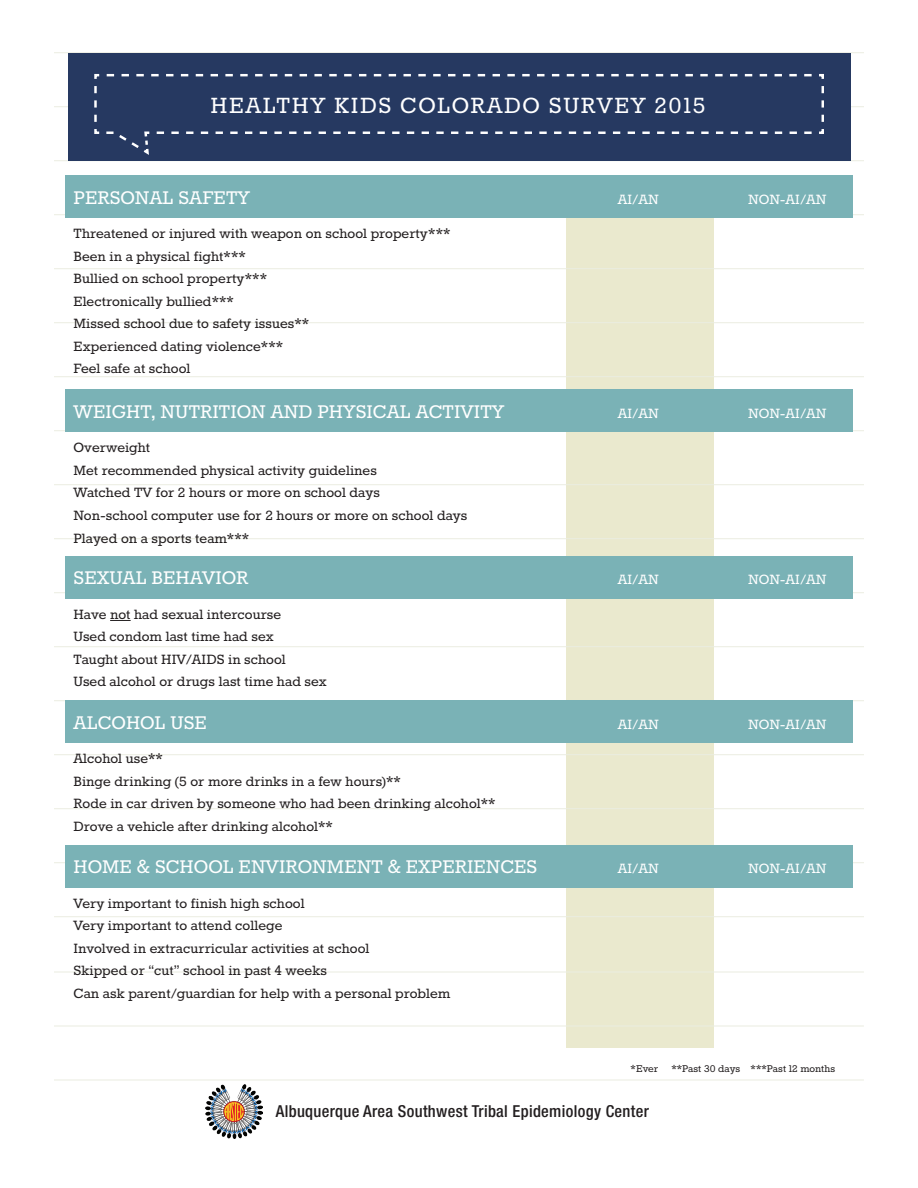
<style>
.page{position:relative;width:918px;height:1188px;background:#fff}
.page>*{position:absolute;margin:0;border:0;box-sizing:border-box;transform-origin:0 0}
.t1{font:27px "Rokkitt";letter-spacing:.06em;color:#fff}
.t2{font:22.5px "Rokkitt";letter-spacing:.005em;color:#fff}
.t3{font:16.5px/22.5px "Rokkitt";letter-spacing:.005em;color:#231f20}
.t4{font:16.5px "Rokkitt";letter-spacing:.005em;color:#fff}
.t5{font:500 condensed 16.5px "Helvetica Neue LT Std";letter-spacing:.02em;color:#231f20}
.t6{font:12px "Rokkitt";letter-spacing:.005em;color:#231f20}
</style>
<div class="page">
<div style="left:566px;top:180px;width:148px;height:868px;background:#eae9ce"></div>
<hr style="left:54px;top:106px;width:810px;height:1px;background:#ebede1">
<hr style="left:54px;top:160px;width:810px;height:1px;background:#ebede1">
<hr style="left:54px;top:214px;width:810px;height:1px;background:#ebede1">
<hr style="left:54px;top:268px;width:810px;height:1px;background:#ebede1">
<hr style="left:54px;top:322px;width:810px;height:1px;background:#ebede1">
<hr style="left:54px;top:376px;width:810px;height:1px;background:#ebede1">
<hr style="left:54px;top:430px;width:810px;height:1px;background:#ebede1">
<hr style="left:54px;top:484px;width:810px;height:1px;background:#ebede1">
<hr style="left:54px;top:538px;width:810px;height:1px;background:#ebede1">
<hr style="left:54px;top:592px;width:810px;height:1px;background:#ebede1">
<hr style="left:54px;top:646px;width:810px;height:1px;background:#ebede1">
<hr style="left:54px;top:700px;width:810px;height:1px;background:#ebede1">
<hr style="left:54px;top:754px;width:810px;height:1px;background:#ebede1">
<hr style="left:54px;top:808px;width:810px;height:1px;background:#ebede1">
<hr style="left:54px;top:862px;width:810px;height:1px;background:#ebede1">
<hr style="left:54px;top:916px;width:810px;height:1px;background:#ebede1">
<hr style="left:54px;top:972px;width:810px;height:1px;background:#ebede1">
<hr style="left:54px;top:1026px;width:810px;height:1px;background:#ebede1">
<hr style="left:54px;top:1080px;width:810px;height:1px;background:#ebede1">
<hr style="left:54px;top:52px;width:810px;height:1px;background:#ebede1">
<div style="left:65px;top:175px;width:788px;height:43px;background:#7ab2b6"></div>
<img style="left:206px;top:1084px;width:56px;height:54px">
<div style="left:65px;top:390px;width:788px;height:42px;background:#7ab2b6"></div>
<div style="left:65px;top:556px;width:788px;height:43px;background:#7ab2b6"></div>
<svg style="left:110px;top:620px;width:21px;height:1px"></svg>
<div style="left:65px;top:700px;width:788px;height:43px;background:#7ab2b6"></div>
<div style="left:65px;top:845px;width:788px;height:42px;background:#7ab2b6"></div>
<div style="left:68px;top:53px;width:783px;height:108px;background:#263961"></div>
<svg style="left:94px;top:74px;width:730px;height:81px"></svg>
<h1 class="t1" style="left:210px;top:93px;width:496px">HEALTHY KIDS COLORADO SURVEY 2015</h1>
<h2 class="t2" style="left:74px;top:187px;width:178px">PERSONAL SAFETY</h2>
<p class="t4" style="left:618px;top:191px;width:42px">AI/AN</p>
<p class="t4" style="left:748px;top:191px;width:80px">NON-AI/AN</p>
<p class="t3" style="left:74px;top:223px;width:378px">Threatened or injured with weapon on school property*** Been in a physical fight***<br>Bullied on school property***<br>Electronically bullied***<br>Missed school due to safety issues**<br>Experienced dating violence***<br>Feel safe at school</p>
<h2 class="t2" style="left:74px;top:401px;width:432px">WEIGHT, NUTRITION AND PHYSICAL ACTIVITY</h2>
<p class="t4" style="left:618px;top:406px;width:42px">AI/AN</p>
<p class="t4" style="left:748px;top:406px;width:80px">NON-AI/AN</p>
<p class="t3" style="left:74px;top:437px;width:395px">Overweight<br>Met recommended physical activity guidelines<br>Watched TV for 2 hours or more on school days<br>Non-school computer use for 2 hours or more on school days Played on a sports team***</p>
<h2 class="t2" style="left:74px;top:567px;width:176px">SEXUAL BEHAVIOR</h2>
<p class="t4" style="left:618px;top:572px;width:42px">AI/AN</p>
<p class="t4" style="left:748px;top:572px;width:80px">NON-AI/AN</p>
<p class="t3" style="left:74px;top:604px;width:255px">Have not had sexual intercourse<br>Used condom last time had sex<br>Taught about HIV/AIDS in school<br>Used alcohol or drugs last time had sex</p>
<h2 class="t2" style="left:74px;top:712px;width:135px">ALCOHOL USE</h2>
<p class="t4" style="left:618px;top:716px;width:42px">AI/AN</p>
<p class="t4" style="left:748px;top:716px;width:80px">NON-AI/AN</p>
<p class="t3" style="left:74px;top:748px;width:424px">Alcohol use**<br>Binge drinking (5 or more drinks in a few hours)**<br>Rode in car driven by someone who had been drinking alcohol** Drove a vehicle after drinking alcohol**</p>
<h2 class="t2" style="left:74px;top:856px;width:465px">HOME &amp; SCHOOL ENVIRONMENT &amp; EXPERIENCES</h2>
<p class="t4" style="left:618px;top:861px;width:42px">AI/AN</p>
<p class="t4" style="left:748px;top:861px;width:80px">NON-AI/AN</p>
<p class="t3" style="left:74px;top:892px;width:378px">Very important to finish high school<br>Very important to attend college<br>Involved in extracurricular activities at school<br>Skipped or “cut” school in past 4 weeks<br>Can ask parent/guardian for help with a personal problem</p>
<p class="t6" style="left:631px;top:1063px;width:206px">*Ever **Past 30 days ***Past 12 months</p>
<p class="t5" style="left:276px;top:1101px;width:374px">Albuquerque Area Southwest Tribal Epidemiology Center</p>
</div>
